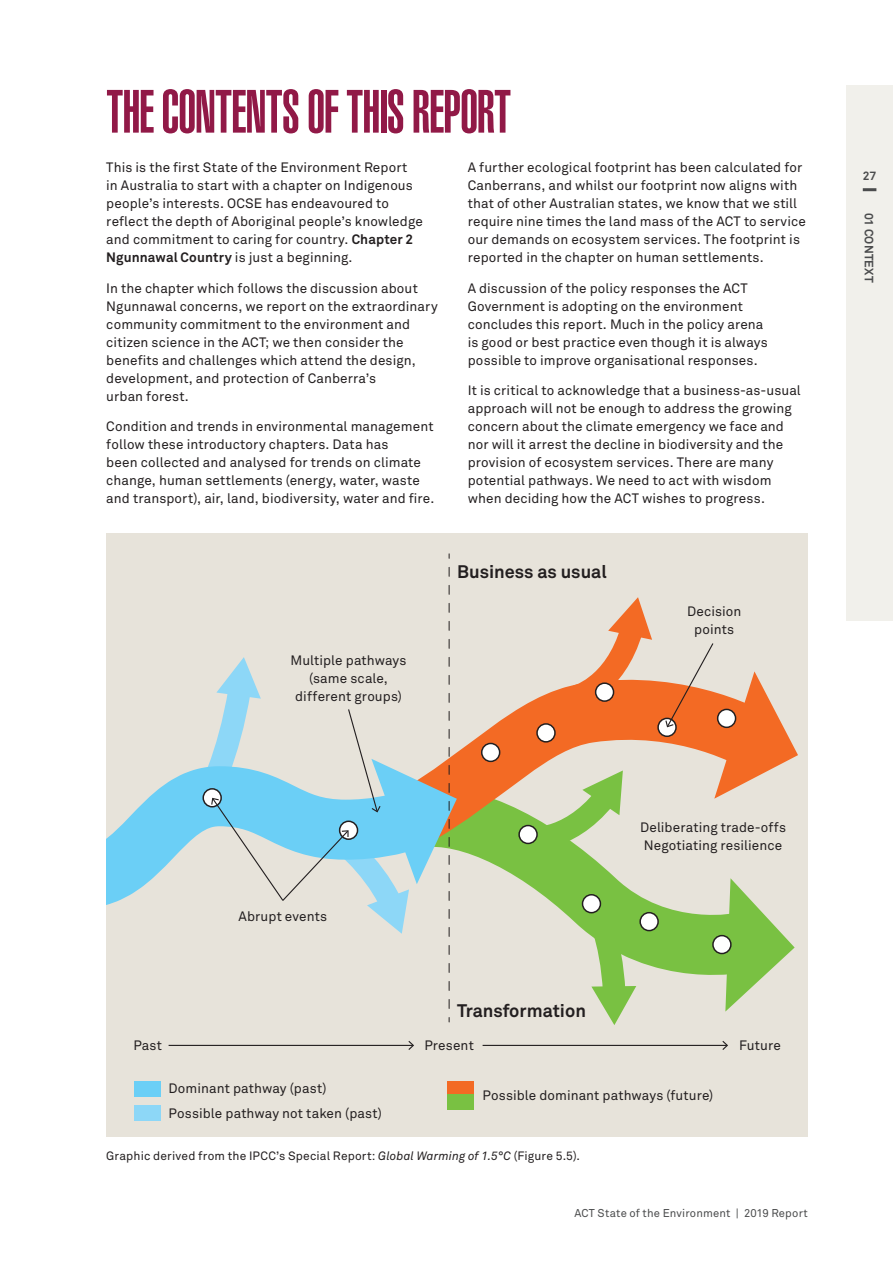
<style>
.page{position:relative;width:893px;height:1263px;background:#fff}
.page>*{position:absolute;margin:0;border:0;box-sizing:border-box;transform-origin:0 0}
.Heading_1{font:900 extra-condensed 60px "Helvetica";letter-spacing:-.015em;color:#911947;scale:.9 1}
.t1{font:700 18px "Akkurat";color:#231f20}
.Text{font:13.5px/18px "Akkurat";letter-spacing:.01em;color:#231f20}
.t2{font:12px "Akkurat";letter-spacing:.015em;color:#231f20}
.t3{font:700 12px "Akkurat";letter-spacing:.015em;color:#4b4c4d}
.t4{font:11.25px "Akkurat";letter-spacing:.015em;color:#4b4c4d}
.s1{font-weight:700}
.s2{font-style:italic}
</style>
<div class="page">
<div style="left:846px;top:85px;width:47px;height:536px;background:#f1f0eb"></div>
<div style="left:106px;top:533px;width:702px;height:603px;background:#e7e3da"></div>
<svg style="left:600px;top:1002px;width:28px;height:23px"></svg>
<svg style="left:550px;top:901px;width:175px;height:101px"></svg>
<svg style="left:479px;top:719px;width:170px;height:182px"></svg>
<svg style="left:106px;top:736px;width:380px;height:169px"></svg>
<svg style="left:725px;top:878px;width:70px;height:133px"></svg>
<div style="left:134px;top:1081px;width:26px;height:15px;background:#6bcff6"></div>
<div style="left:448px;top:1081px;width:26px;height:15px;background:#f36a24"></div>
<div style="left:448px;top:1094px;width:26px;height:16px;background:#79c142"></div>
<div style="left:134px;top:1106px;width:26px;height:15px;background:#8dd7f7"></div>
<hr style="left:169px;top:1045px;width:244px;height:1px;background:#231f20">
<svg style="left:408px;top:1041px;width:6px;height:9px"></svg>
<hr style="left:483px;top:1045px;width:244px;height:1px;background:#231f20">
<svg style="left:722px;top:1041px;width:6px;height:9px"></svg>
<div style="left:482px;top:743px;width:18px;height:18px;background:#fff;border-radius:50%"></div>
<div style="left:481px;top:743px;width:19px;height:19px;border:2px solid #231f20;border-radius:50%"></div>
<div style="left:582px;top:895px;width:18px;height:18px;background:#fff;border-radius:50%"></div>
<div style="left:582px;top:894px;width:19px;height:19px;border:2px solid #231f20;border-radius:50%"></div>
<div style="left:640px;top:913px;width:18px;height:17px;background:#fff;border-radius:50%"></div>
<div style="left:639px;top:912px;width:20px;height:19px;border:2px solid #231f20;border-radius:50%"></div>
<div style="left:713px;top:935px;width:18px;height:18px;background:#fff;border-radius:50%"></div>
<div style="left:712px;top:935px;width:20px;height:19px;border:2px solid #231f20;border-radius:50%"></div>
<svg style="left:503px;top:597px;width:295px;height:264px"></svg>
<svg style="left:185px;top:567px;width:272px;height:455px"></svg>
<svg style="left:863px;top:188px;width:13px;height:3px"></svg>
<h2 class="Heading_1" style="left:106px;top:77px;width:451px">THE CONTENTS OF THISREPORT</h2>
<p class="Text" style="left:106px;top:158px;width:318px">This is the first State of the Environment Report<br>in Australia to start with a chapter on Indigenous people’s interests. OCSE has endeavoured to reflect the depth of Aboriginal people’s knowledge and commitment to caring for country. <span class="s1">Chapter 2<br>Ngunnawal Country</span> is just a beginning.</p>
<p class="Text" style="left:106px;top:279px;width:333px">In the chapter which follows the discussion about Ngunnawal concerns, we report on the extraordinary community commitment to the environment and citizen science in the ACT; we then consider the benefits and challenges which attend the design, development, and protection of Canberra’s<br>urban forest.</p>
<p class="Text" style="left:106px;top:417px;width:329px">Condition and trends in environmental management follow these introductory chapters. Data has<br>been collected and analysed for trends on climate change, human settlements (energy, water, waste and transport), air, land, biodiversity, water and fire.</p>
<p class="Text" style="left:468px;top:158px;width:340px">A further ecological footprint has been calculated for Canberrans, and whilst our footprint now aligns with that of other Australian states, we know that we still require nine times the land mass of the ACT to service our demands on ecosystem services. The footprint is reported in the chapter on human settlements.</p>
<p class="Text" style="left:468px;top:279px;width:301px">A discussion of the policy responses the ACT Government is adopting on the environment concludes this report. Much in the policy arena is good or best practice even though it is always possible to improve organisational responses.</p>
<p class="Text" style="left:468px;top:381px;width:335px">It is critical to acknowledge that a business-as-usual approach will not be enough to address the growing concern about the climate emergency we face and nor will it arrest the decline in biodiversity and the provision of ecosystem services. There are many potential pathways. We need to act with wisdom when deciding how the ACT wishes to progress.</p>
<p class="Text" style="left:291px;top:651px;width:117px;text-align:center">Multiple pathways (same scale, different groups)</p>
<p class="t1" style="left:457px;top:560px;width:151px">Business as usual</p>
<p class="Text" style="left:687px;top:602px;width:56px;text-align:center">Decision points</p>
<p class="Text" style="left:238px;top:907px;width:90px">Abrupt events</p>
<p class="Text" style="left:640px;top:818px;width:148px">Deliberating trade-offs<br>Negotiating resilience</p>
<p class="Text" style="left:133px;top:1036px;width:30px">Past</p>
<p class="t1" style="left:457px;top:999px;width:130px">Transformation</p>
<p class="Text" style="left:424px;top:1036px;width:51px">Present</p>
<p class="Text" style="left:739px;top:1036px;width:43px">Future</p>
<p class="Text" style="left:169px;top:1075px;width:215px;line-height:25.5px">Dominant pathway (past)<br>Possible pathway not taken (past)</p>
<p class="Text" style="left:482px;top:1086px;width:232px">Possible dominant pathways (future)</p>
<p class="t2" style="left:106px;top:1148px;width:475px">Graphic derived from the IPCC’s Special Report: <span class="s2">Global Warming of 1.5°C</span> (Figure 5.5).</p>
<p class="t4" style="left:574px;top:1206px;width:235px">ACT State of the Environment | 2019 Report</p>
<p class="t3" style="left:863px;top:168px;width:15px">27</p>
<p class="t3" style="left:876px;top:213px;width:70px;rotate:90deg">01 Context</p>
</div>
